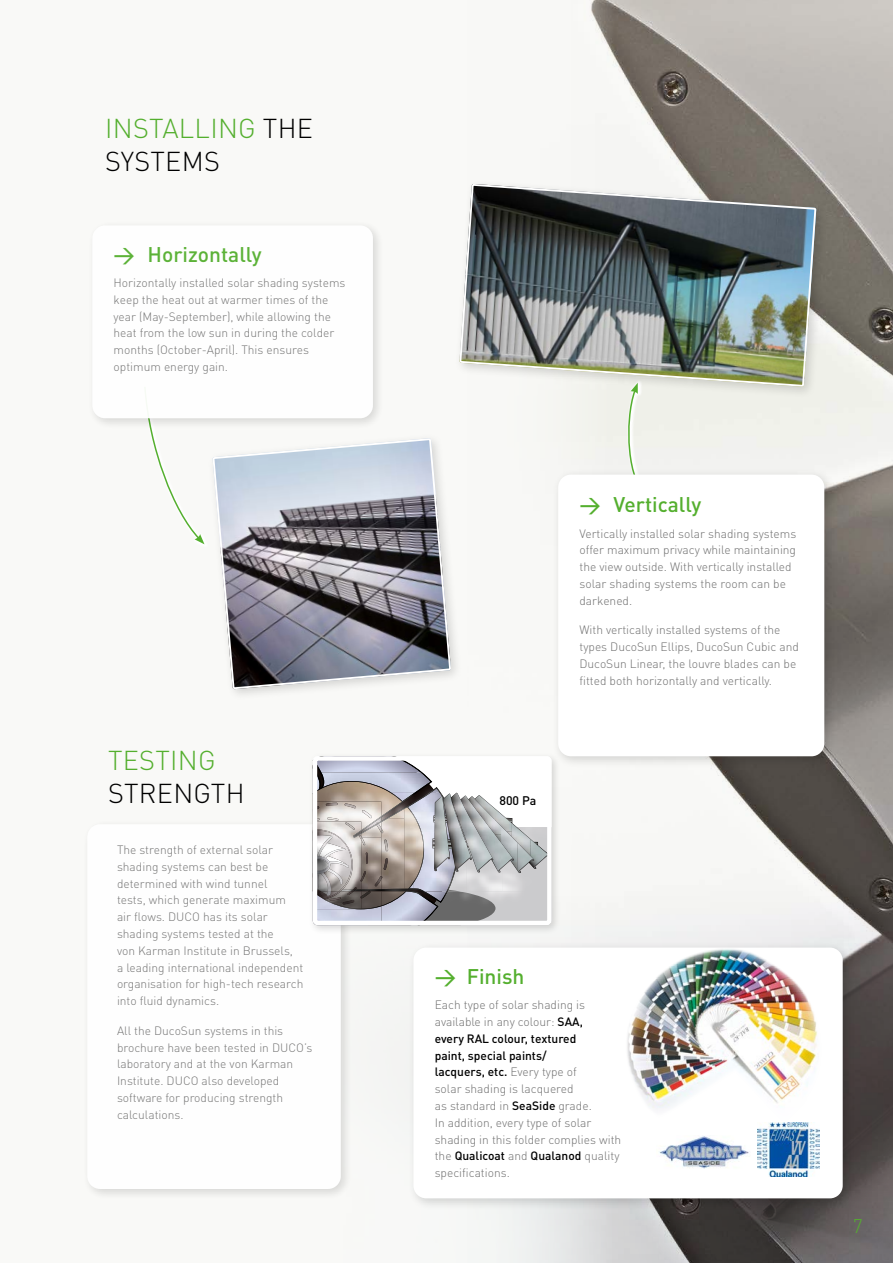
<style>
.page{position:relative;width:893px;height:1263px;background:#f9f9f7}
.page>*{position:absolute;margin:0;border:0;box-sizing:border-box;transform-origin:0 0}
.t1{font:300 27px/33px "DINOT";letter-spacing:.01em;color:#54af2e}
.t2{font:300 27px "DINOT";letter-spacing:.01em;color:#000}
.t3{font:500 21px "DINOT";color:#54af2e}
.t4{font:300 19.5px "DINOT";color:#54af2e}
.t5{font:500 12.3px "DINOT";color:#000}
.t6{font:300 12px/16.8px "DINOT";color:#6e6e6e}
.s1{color:#000}
.s2{font-weight:500;color:#000}
</style>
<div class="page">
<img style="left:520px;top:0;width:373px;height:1263px">
<div style="left:595px;top:398px;width:91px;height:70px;background:#f1f1eb"></div>
<svg style="left:150px;top:430px;width:55px;height:115px"></svg>
<div style="left:86px;top:219px;width:299px;height:211px;background:#000;opacity:.15"></div>
<div style="left:92px;top:225px;width:281px;height:193px;background:#fff;border-radius:13px"></div>
<div style="left:552px;top:468px;width:285px;height:301px;background:#000;opacity:.15"></div>
<div style="left:558px;top:475px;width:266px;height:281px;background:#fff;border-radius:13px"></div>
<div style="left:81px;top:818px;width:272px;height:383px;background:#000;opacity:.15"></div>
<div style="left:87px;top:824px;width:254px;height:365px;background:#fff;border-radius:13px"></div>
<svg style="left:212px;top:397px;width:240px;height:297px"></svg>
<div style="left:454px;top:178px;width:374px;height:220px;background:#000;opacity:.15"></div>
<img style="left:458px;top:132px;width:359px;height:256px">
<div style="left:308px;top:752px;width:253px;height:182px;background:#000;opacity:.15"></div>
<svg style="left:313px;top:756px;width:238px;height:169px"></svg>
<div style="left:313px;top:756px;width:238px;height:169px;border:4px solid #fff;border-radius:2px"></div>
<div style="left:407px;top:941px;width:448px;height:269px;background:#000;opacity:.15"></div>
<div style="left:413px;top:947px;width:430px;height:251px;background:#fff;border-radius:13px"></div>
<div style="left:612px;top:941px;width:214px;height:182px;background:#000;opacity:.3"></div>
<img style="left:624px;top:947px;width:199px;height:176px">
<img style="left:758px;top:1123px;width:62px;height:53px">
<img style="left:659px;top:1136px;width:90px;height:33px">
<h1 class="t1" style="left:105px;top:111px;width:209px">INSTALLING <span class="s1">THE<br>SYSTEMS</span></h1>
<h2 class="t3" style="left:114px;top:240px;width:150px">→ Horizontally</h2>
<p class="t6" style="left:114px;top:274px;width:233px">Horizontally installed solar shading systems keep the heat out at warmer times of the year (May-September), while allowing the heat from the low sun in during the colder months (October-April). This ensures optimum energy gain.</p>
<h1 class="t1" style="left:108px;top:742px;width:109px">TESTING</h1>
<h1 class="t2" style="left:108px;top:775px;width:138px">STRENGTH</h1>
<p class="t6" style="left:117px;top:841px;width:188px">The strength of external solar shading systems can best be determined with wind tunnel<br>tests, which generate maximum<br>air flows. DUCO has its solar shading systems tested at the<br>von Karman Institute in Brussels,<br>a leading international independent organisation for high-tech research into fluid dynamics.</p>
<p class="t6" style="left:117px;top:1021px;width:197px">All the DucoSun systems in this brochure have been tested in DUCO’s laboratory and at the von Karman<br>Institute. DUCO also developed software for producing strength calculations.</p>
<p class="t5" style="left:499px;top:792px;width:38px">800 Pa</p>
<h2 class="t3" style="left:579px;top:490px;width:123px">→ Vertically</h2>
<p class="t6" style="left:579px;top:524px;width:218px">Vertically installed solar shading systems offer maximum privacy while maintaining the view outside. With vertically installed solar shading systems the room can be darkened.</p>
<p class="t6" style="left:579px;top:621px;width:221px">With vertically installed systems of the types DucoSun Ellips, DucoSun Cubic and DucoSun Linear, the louvre blades can be fitted both horizontally and vertically.</p>
<h2 class="t3" style="left:435px;top:962px;width:91px">→ Finish</h2>
<p class="t6" style="left:435px;top:996px;width:188px">Each type of solar shading is available in any colour: <span class="s2">SAA,<br>every RAL colour, textured<br>paint, special paints/<br>lacquers, etc.</span> Every type of<br>solar shading is lacquered<br>as standard in <span class="s2">SeaSide</span> grade.<br>In addition, every type of solar shading in this folder complies with the <span class="s2">Qualicoat</span> and <span class="s2">Qualanod</span> quality specifications.</p>
<h3 class="t4" style="left:853px;top:1213px;width:12px">7</h3>
</div>
